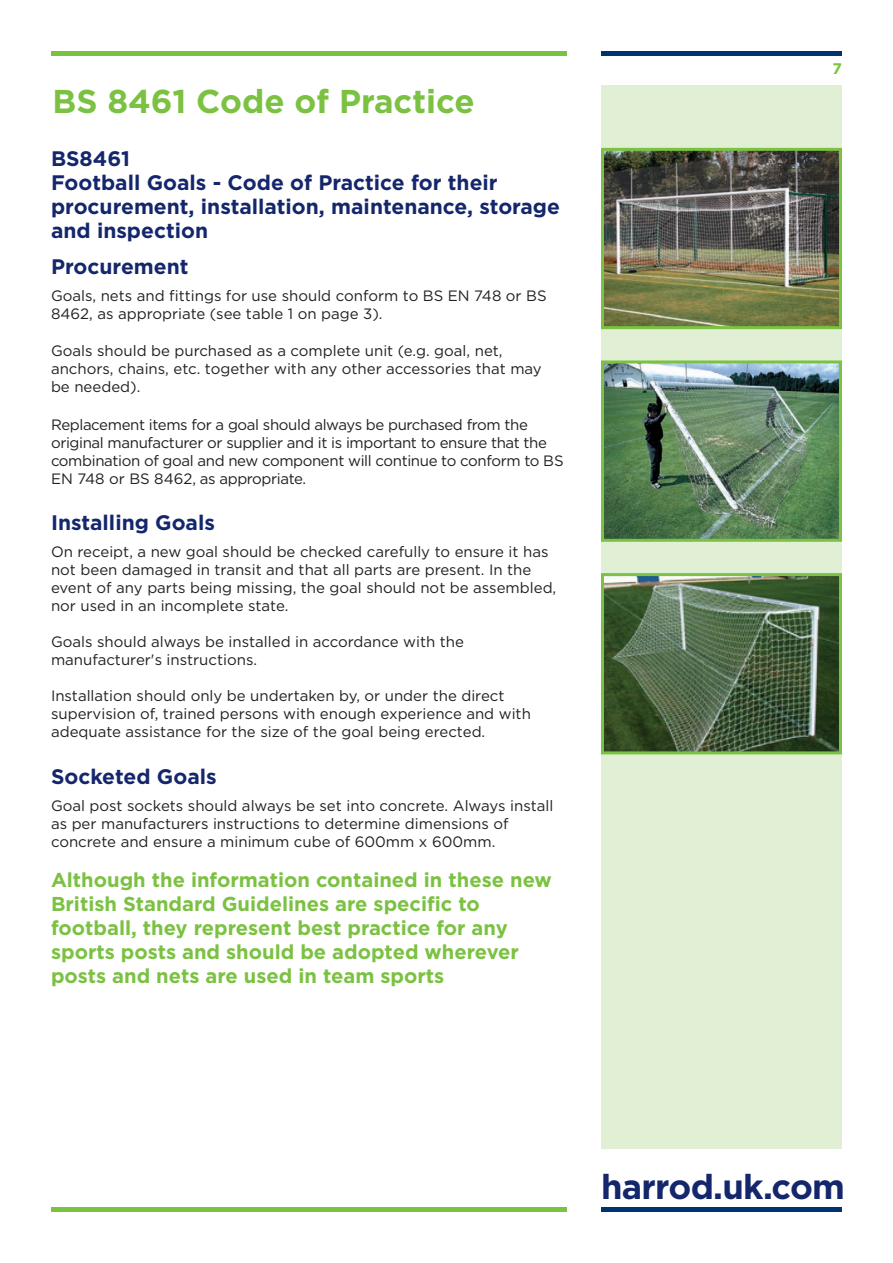
<style>
.page{position:relative;width:893px;height:1263px;background:#fff}
.page>*{position:absolute;margin:0;border:0;box-sizing:border-box;transform-origin:0 0}
.t1{font:700 34.5px "Gotham";letter-spacing:-.02em;color:#15276c}
.t2{font:700 33px "Gotham";color:#7bc142}
.t3{font:700 21px/24px "Gotham";color:#15276c}
.t4{font:700 20.1px/24.2px "Gotham";color:#7bc142}
.t5{font:700 15.3px "Gotham";color:#7bc142}
.t6{font:15px/18px "Gotham";color:#231f20}
.t7{font:15px/18px "Gotham";letter-spacing:-.025em;color:#231f20}
</style>
<div class="page">
<div style="left:601px;top:85px;width:241px;height:1063px;background:#e1efd4"></div>
<hr style="left:51px;top:51px;width:516px;height:4px;background:#7bc142">
<hr style="left:601px;top:51px;width:241px;height:4px;background:#013374">
<hr style="left:51px;top:1208px;width:516px;height:4px;background:#7bc142">
<hr style="left:601px;top:1208px;width:241px;height:4px;background:#013374">
<img style="left:605px;top:152px;width:233px;height:173px">
<div style="left:601px;top:148px;width:241px;height:181px;border:3px solid #7bc142"></div>
<img style="left:605px;top:364px;width:233px;height:174px">
<div style="left:601px;top:360px;width:241px;height:182px;border:3px solid #7bc142"></div>
<img style="left:605px;top:577px;width:233px;height:173px">
<div style="left:601px;top:573px;width:241px;height:181px;border:3px solid #7bc142"></div>
<h2 class="t2" style="left:53px;top:90px;width:424px">BS 8461 Code of Practice</h2>
<h3 class="t3" style="left:51px;top:148px;width:510px">BS8461<br>Football Goals - Code of Practice for their procurement, installation, maintenance, storage and inspection</h3>
<h3 class="t3" style="left:51px;top:256px;width:139px">Procurement</h3>
<p class="t6" style="left:51px;top:288px;width:497px">Goals, nets and fittings for use should conform to BS EN 748 or BS<br>8462, as appropriate (see table 1 on page 3).</p>
<p class="t6" style="left:51px;top:343px;width:492px">Goals should be purchased as a complete unit (e.g. goal, net, anchors, chains, etc. together with any other accessories that may be needed).</p>
<p class="t7" style="left:51px;top:417px;width:514px">Replacement items for a goal should always be purchased from the original manufacturer or supplier and it is important to ensure that the combination of goal and new component will continue to conform to BS EN 748 or BS 8462, as appropriate.</p>
<h3 class="t3" style="left:51px;top:512px;width:165px">Installing Goals</h3>
<p class="t6" style="left:51px;top:544px;width:507px">On receipt, a new goal should be checked carefully to ensure it has not been damaged in transit and that all parts are present. In the event of any parts being missing, the goal should not be assembled, nor used in an incomplete state.</p>
<p class="t6" style="left:51px;top:634px;width:415px">Goals should always be installed in accordance with the manufacturer's instructions.</p>
<p class="t6" style="left:51px;top:688px;width:481px">Installation should only be undertaken by, or under the direct supervision of, trained persons with enough experience and with adequate assistance for the size of the goal being erected.</p>
<h3 class="t3" style="left:51px;top:766px;width:167px">Socketed Goals</h3>
<p class="t6" style="left:51px;top:798px;width:504px">Goal post sockets should always be set into concrete. Always install as per manufacturers instructions to determine dimensions of concrete and ensure a minimum cube of 600mm x 600mm.</p>
<h3 class="t4" style="left:51px;top:869px;width:502px">Although the information contained in these new British Standard Guidelines are specific to football, they represent best practice for any sports posts and should be adopted wherever posts and nets are used in team sports</h3>
<p class="t5" style="left:832px;top:63px;width:11px">7</p>
<h1 class="t1" style="left:601px;top:1174px;width:245px">harrod.uk.com</h1>
</div>
